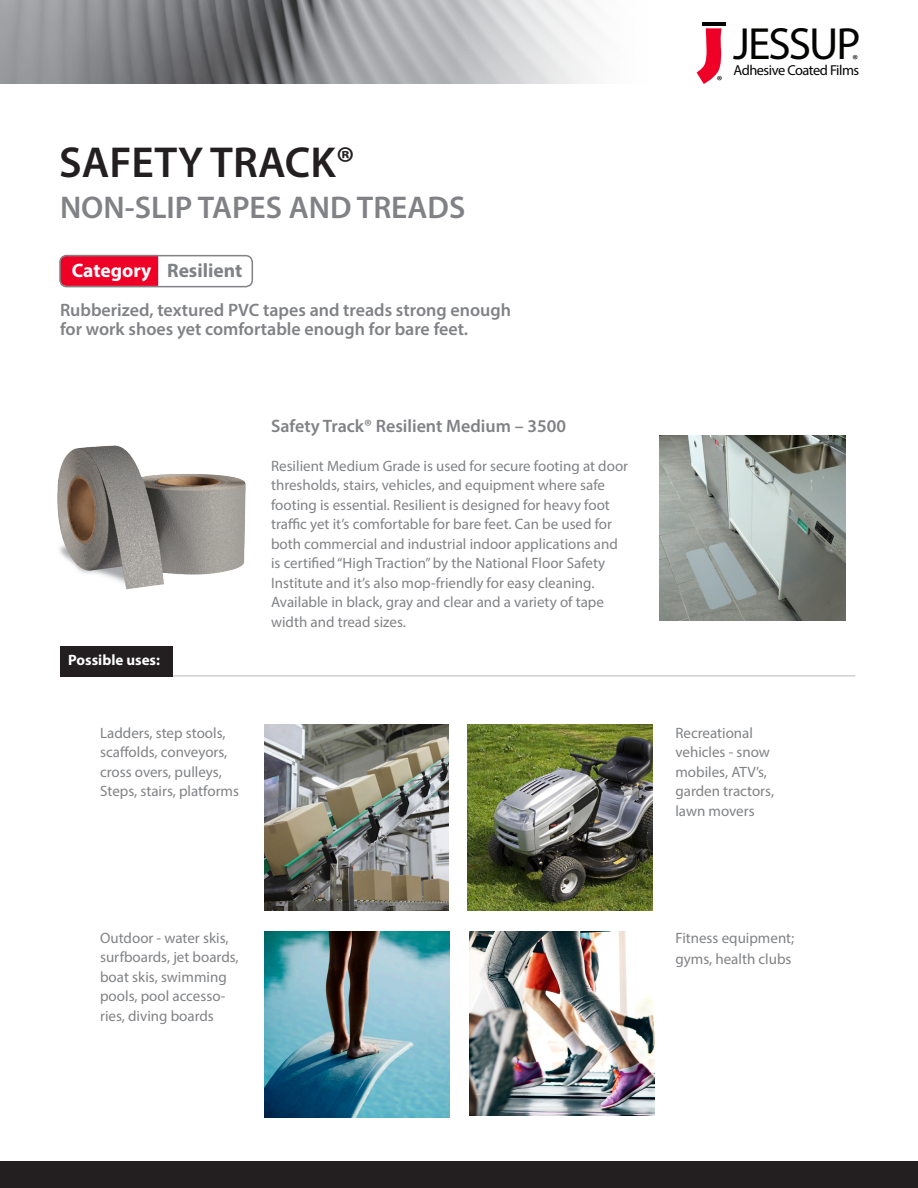
<style>
.page{position:relative;width:918px;height:1188px;background:#fff}
.page>*{position:absolute;margin:0;border:0;box-sizing:border-box;transform-origin:0 0}
.t1{font:45.3px "Myriad Pro";letter-spacing:-.045em;color:#040503}
.t2{font:600 43.5px "Myriad Pro";color:#231f20}
.t3{font:600 31.5px "Myriad Pro";color:#808285}
.t4{font:700 19.5px "Myriad Pro";color:#808285}
.t5{font:600 18px "Myriad Pro";color:#808285}
.t6{font:15px/19.5px "Myriad Pro";color:#808285}
.t7{font:700 15px "Myriad Pro";color:#fff}
.t8{font:14.4px "Myriad Pro";letter-spacing:-.035em;color:#040503}
.t9{font:13.2px "Myriad Pro";color:#040503}
.s1{color:#fff}
</style>
<div class="page">
<img style="left:0;top:0;width:457px;height:84px">
<div style="left:60px;top:256px;width:98px;height:30px;background:#ef0027"></div>
<div style="left:59px;top:255px;width:194px;height:32px;border:2px solid #808285;border-radius:7px"></div>
<svg style="left:457px;top:0;width:137px;height:84px"></svg>
<svg style="left:697px;top:28px;width:25px;height:56px"></svg>
<hr style="left:702px;top:23px;width:23px;height:3px;background:#040503">
<hr style="left:60px;top:675px;width:795px;height:2px;background:#cfd0d2">
<div style="left:0;top:1161px;width:918px;height:27px;background:#231f20"></div>
<img style="left:264px;top:932px;width:186px;height:185px">
<img style="left:264px;top:725px;width:185px;height:185px">
<img style="left:468px;top:725px;width:184px;height:185px">
<img style="left:469px;top:932px;width:185px;height:184px">
<img style="left:659px;top:435px;width:186px;height:185px">
<div style="left:60px;top:647px;width:112px;height:30px;background:#231f20"></div>
<img style="left:57px;top:445px;width:189px;height:145px">
<p class="t2" style="left:59px;top:135px;width:297px">SAFETY TRACK®</p>
<p class="t3" style="left:60px;top:188px;width:407px">NON-SLIP TAPES AND TREADS</p>
<p class="t4" style="left:72px;top:258px;width:172px"><span class="s1">Category</span> Resilient</p>
<p class="t5" style="left:60px;top:298px;width:453px">Rubberized, textured PVC tapes and treads strong enough</p>
<p class="t5" style="left:60px;top:318px;width:410px">for work shoes yet comfortable enough for bare feet.</p>
<p class="t7" style="left:68px;top:650px;width:93px">Possible uses:</p>
<p class="t5" style="left:271px;top:414px;width:297px">Safety Track® Resilient Medium – 3500</p>
<p class="t6" style="left:271px;top:456px;width:359px">Resilient Medium Grade is used for secure footing at door</p>
<p class="t6" style="left:271px;top:475px;width:336px">thresholds, stairs, vehicles, and equipment where safe</p>
<p class="t6" style="left:271px;top:495px;width:340px">footing is essential. Resilient is designed for heavy foot</p>
<p class="t6" style="left:271px;top:514px;width:348px">traffic yet it’s comfortable for bare feet. Can be used for both commercial and industrial indoor applications and</p>
<p class="t6" style="left:271px;top:553px;width:336px">is certified “High Traction” by the National Floor Safety<br>Institute and it’s also mop-friendly for easy cleaning.</p>
<p class="t6" style="left:271px;top:592px;width:334px">Available in black, gray and clear and a variety of tape width and tread sizes.</p>
<p class="t9" style="left:717px;top:72px;width:7px">®</p>
<p class="t1" style="left:733px;top:16px;width:129px">JESSUP</p>
<p class="t8" style="left:734px;top:61px;width:127px">Adhesive Coated Films</p>
<p class="t9" style="left:853px;top:51px;width:7px">®</p>
<p class="t6" style="left:100px;top:723px;width:140px">Ladders, step stools, scaffolds, conveyors, cross overs, pulleys,<br>Steps, stairs, platforms</p>
<p class="t6" style="left:675px;top:723px;width:100px">Recreational vehicles - snow mobiles, ATV’s, garden tractors, lawn movers</p>
<p class="t6" style="left:100px;top:928px;width:140px">Outdoor - water skis, surfboards, jet boards, boat skis, swimming pools, pool accesso&shy;ries, diving boards</p>
<p class="t6" style="left:675px;top:927px;width:120px;line-height:21.6px">Fitness equipment; gyms, health clubs</p>
</div>
